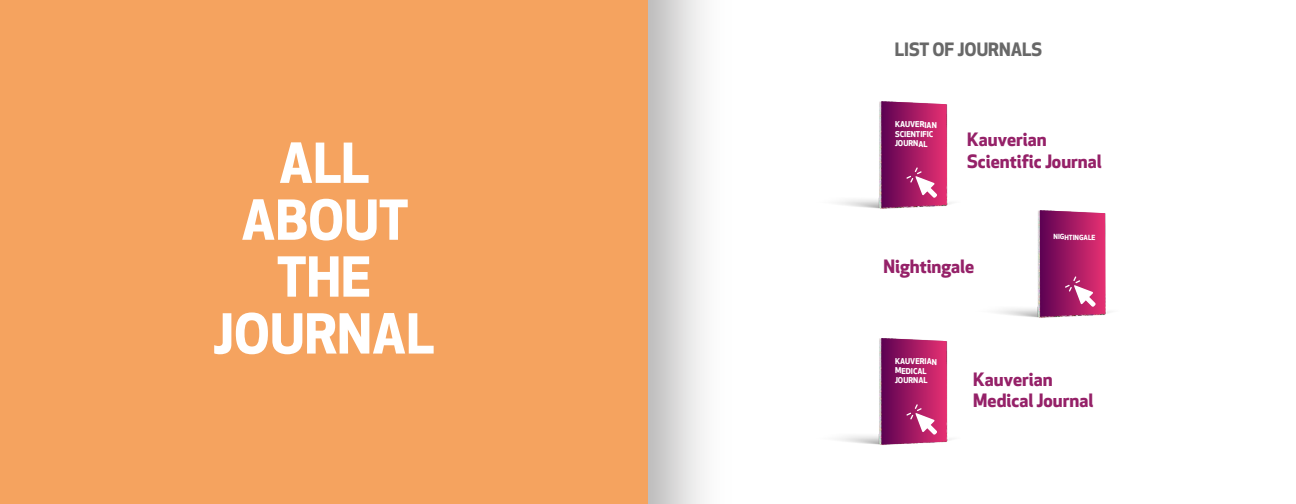
<style>
.page{position:relative;width:1296px;height:504px;background:#fff}
.page>*{position:absolute;margin:0;border:0;box-sizing:border-box;transform-origin:0 0}
.t1{font:700 53.8px/56.9px "Apex New";color:#fff;text-align:center}
.t2{font:700 18px/21.6px "Apex New";color:#952168}
.t3{font:700 18px "Apex New";color:#686868}
.t4{font:700 7.9px/9.5px "Apex New";color:#fff}
.t5{font:700 7px "Apex New";color:#fff}
</style>
<div class="page">
<svg style="left:648px;top:0;width:56px;height:504px;background:#d7d6d6"></svg>
<div style="left:0;top:0;width:648px;height:504px;background:#f5a35f"></div>
<img style="left:997px;top:210px;width:113px;height:108px">
<svg style="left:1040px;top:210px;width:65px;height:107px;background:#a5266b"></svg>
<img style="left:838px;top:101px;width:114px;height:108px">
<svg style="left:881px;top:101px;width:66px;height:107px;background:#a6276b"></svg>
<img style="left:838px;top:338px;width:114px;height:107px">
<svg style="left:881px;top:338px;width:66px;height:107px;background:#a6286c"></svg>
<h1 class="t1" style="left:214px;top:132px;width:222px">ALL<br>ABOUT<br>THE<br>JOURNAL</h1>
<p class="t3" style="left:895px;top:36px;width:149px">LIST OF JOURNALS</p>
<p class="t4" style="left:895px;top:119px;width:43px;rotate:1deg">KAUVERIAN<br>SCIENTIFIC<br>JOURNAL</p>
<p class="t2" style="left:967px;top:128px;width:136px">Kauverian<br>Scientific Journal</p>
<p class="t5" style="left:1054px;top:232px;width:43px;rotate:1deg">NIGHTINGALE</p>
<p class="t2" style="left:883px;top:254px;width:92px">Nightingale</p>
<p class="t4" style="left:895px;top:356px;width:43px;rotate:1deg">KAUVERIAN<br>MEDICAL<br>JOURNAL</p>
<p class="t2" style="left:973px;top:368px;width:122px">Kauverian<br>Medical Journal</p>
</div>
